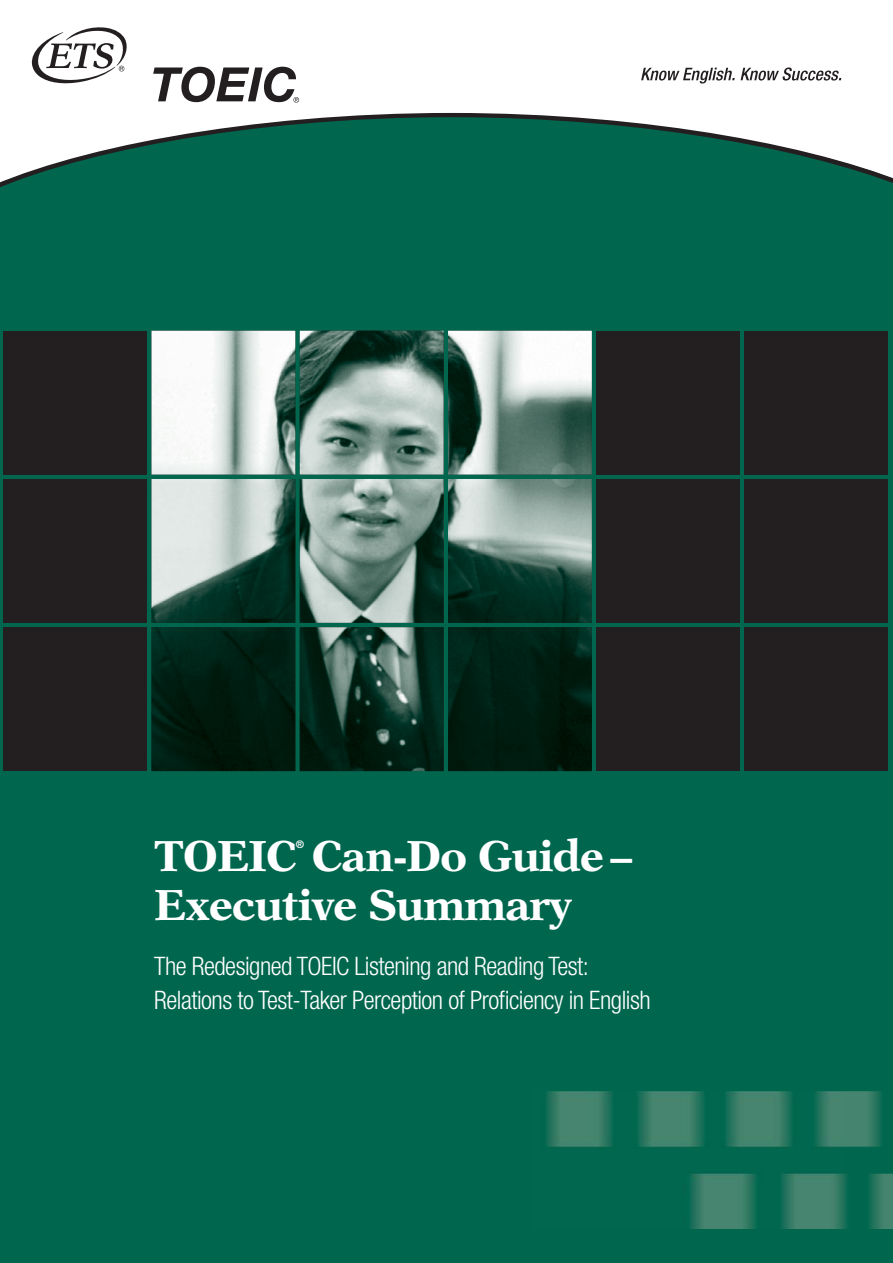
<style>
.page{position:relative;width:893px;height:1263px;background:#00674e}
.page>*{position:absolute;margin:0;border:0;box-sizing:border-box;transform-origin:0 0}
.t1{font:700 43.5px "New Aster LT Std";letter-spacing:-.02em;color:#fff}
.t2{font:300 condensed 25.5px/34.5px "Helvetica Neue LT Std";letter-spacing:-.02em;color:#fff}
.t3{font:500 condensed 10.5px "Helvetica Neue LT Std";color:#fff}
</style>
<div class="page">
<img style="left:546px;top:1091px;width:347px;height:138px">
<div style="left:0;top:0;width:893px;height:113px;background:#fff"></div>
<svg style="left:0;top:113px;width:893px;height:74px"></svg>
<svg style="left:31px;top:26px;width:98px;height:59px;background:#cccbcb"></svg>
<svg style="left:153px;top:67px;width:146px;height:36px;background:#9b999a"></svg>
<svg style="left:641px;top:68px;width:94px;height:16px;background:#bbbaba"></svg>
<svg style="left:741px;top:67px;width:100px;height:14px"></svg>
<div style="left:3px;top:331px;width:144px;height:144px;background:#231f20"></div>
<img style="left:151px;top:331px;width:441px;height:440px">
<div style="left:596px;top:331px;width:144px;height:143px;background:#231f20"></div>
<div style="left:596px;top:479px;width:144px;height:144px;background:#231f20"></div>
<div style="left:596px;top:627px;width:144px;height:144px;background:#231f20"></div>
<div style="left:744px;top:331px;width:144px;height:144px;background:#231f20"></div>
<div style="left:3px;top:479px;width:144px;height:144px;background:#231f20"></div>
<div style="left:744px;top:479px;width:144px;height:144px;background:#231f20"></div>
<div style="left:3px;top:627px;width:144px;height:144px;background:#231f20"></div>
<div style="left:744px;top:627px;width:144px;height:144px;background:#231f20"></div>
<h1 class="t1" style="left:154px;top:837px;width:479px">TOEIC Can-Do Guide –</h1>
<p class="t3" style="left:296px;top:841px;width:10px">®</p>
<h1 class="t1" style="left:154px;top:886px;width:419px">Executive Summary</h1>
<p class="t2" style="left:154px;top:951px;width:498px">The Redesigned TOEIC Listening and Reading Test:<br>Relations to Test-Taker Perception of Proficiency in English</p>
</div>
